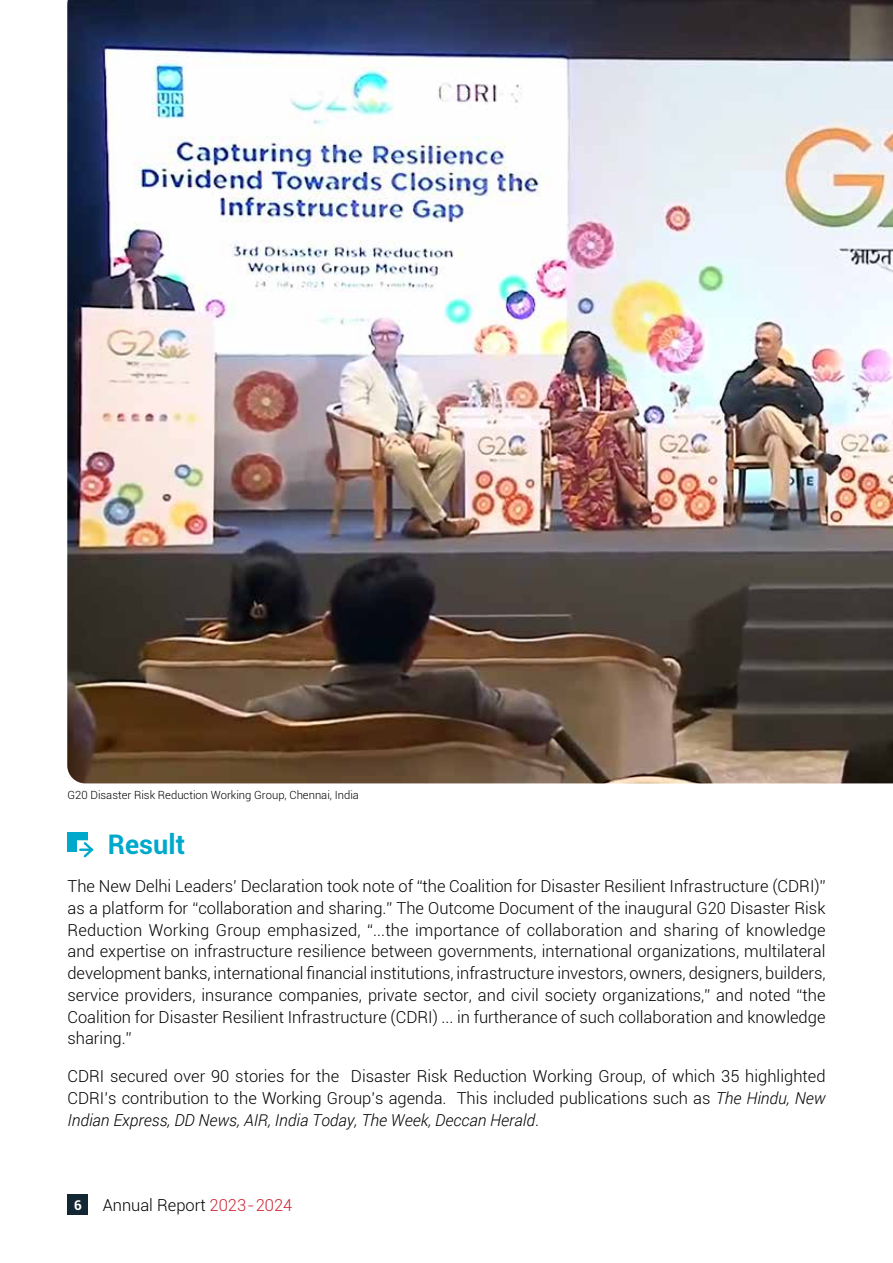
<style>
.page{position:relative;width:893px;height:1263px;background:#fff}
.page>*{position:absolute;margin:0;border:0;box-sizing:border-box;transform-origin:0 0}
.t1{font:700 27px "Roboto";color:#00a9cb}
.t2{font:300 16.5px/21.8px "Roboto";color:#000;text-align:justify}
.t3{font:700 13.5px "Roboto";color:#fff}
.t4{font:300 11.25px "Roboto";color:#000}
.s1{font-style:italic}
.s2{color:#cb2433}
</style>
<div class="page">
<div style="left:68px;top:1195px;width:20px;height:20px;background:#122633"></div>
<img style="left:67px;top:0;width:826px;height:783px">
<div style="left:68px;top:832px;width:20px;height:20px;background:#00a9cb"></div>
<div style="left:77px;top:840px;width:15px;height:16px;background:#fff;border:2px solid #fff"></div>
<svg style="left:80px;top:840px;width:14px;height:18px"></svg>
<p class="t4" style="left:68px;top:788px;width:293px">G20 Disaster Risk Reduction Working Group, Chennai, India</p>
<h1 class="t1" style="left:108px;top:825px;width:79px">Result</h1>
<p class="t2" style="left:68px;top:875px;width:760px">The New Delhi Leaders’ Declaration took note of “the Coalition for Disaster Resilient Infrastructure (CDRI)” as a platform for “collaboration and sharing.” The Outcome Document of the inaugural G20 Disaster Risk Reduction Working Group emphasized, “...the importance of collaboration and sharing of knowledge and expertise on infrastructure resilience between governments, international organizations, multilateral development banks, international financial institutions, infrastructure investors, owners, designers, builders, service providers, insurance companies, private sector, and civil society organizations,” and noted “the Coalition for Disaster Resilient Infrastructure (CDRI) ... in furtherance of such collaboration and knowledge sharing.”</p>
<p class="t2" style="left:68px;top:1065px;width:759px">CDRI secured over 90 stories for the Disaster Risk Reduction Working Group, of which 35 highlighted CDRI’s contribution to the Working Group’s agenda. This included publications such as <span class="s1">The Hindu, New Indian Express, DD News, AIR, India Today, The Week, Deccan Herald</span>.</p>
<p class="t3" style="left:74px;top:1195px;width:9px">6</p>
<p class="t2" style="left:103px;top:1194px;width:191px">Annual Report <span class="s2">2023-2024</span></p>
</div>
